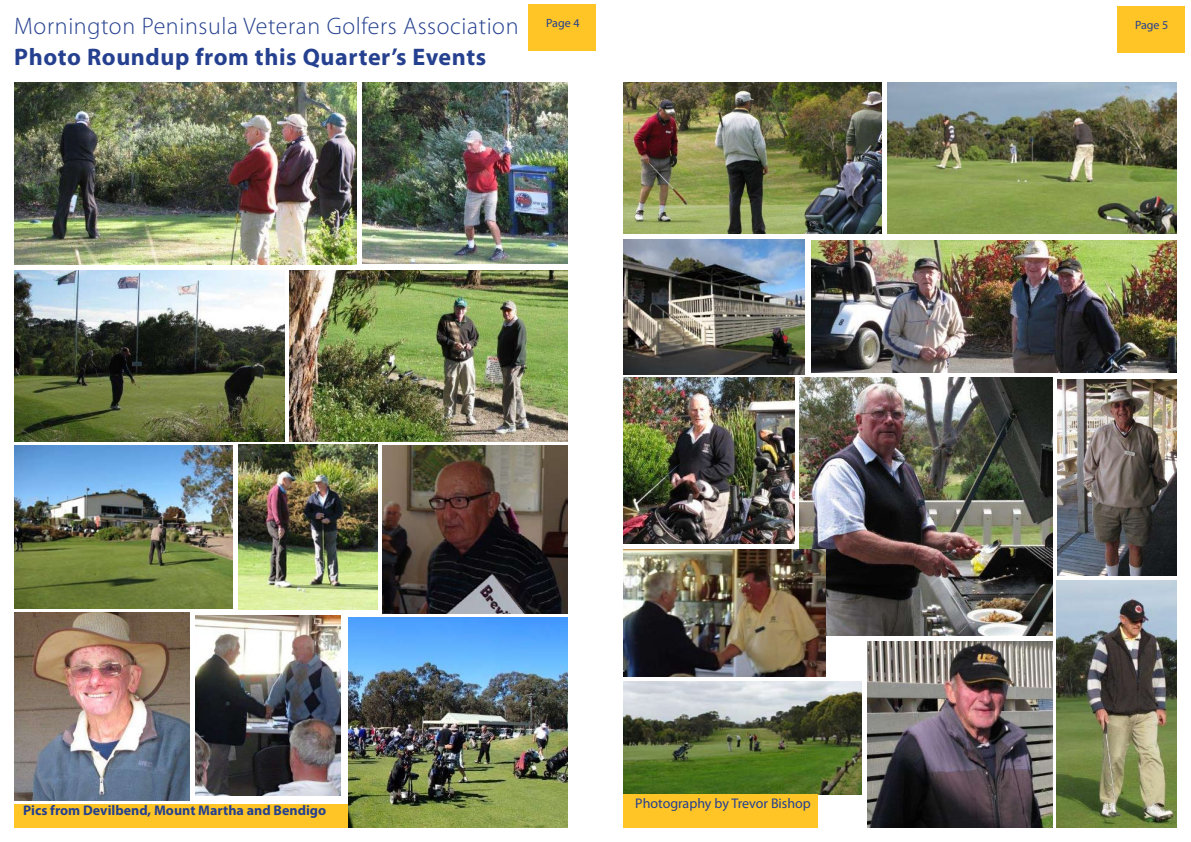
<style>
.page{position:relative;width:1191px;height:842px;background:#fff}
.page>*{position:absolute;margin:0;border:0;box-sizing:border-box;transform-origin:0 0}
.t1{font:300 24px "Myriad Pro";letter-spacing:.025em;color:#24408f}
.t2{font:700 24px "Myriad Pro";letter-spacing:.025em;color:#24408f}
.t3{font:700 14px "Myriad Pro";color:#24408f}
.t4{font:14px "Myriad Pro";color:#24408f}
.t5{font:12px "Myriad";color:#24408f}
</style>
<div class="page">
<div style="left:1117px;top:6px;width:67px;height:47px;background:#ffc425"></div>
<div style="left:14px;top:804px;width:382px;height:24px;background:#ffc425"></div>
<img style="left:383px;top:445px;width:184px;height:168px">
<img style="left:349px;top:617px;width:218px;height:211px">
<img style="left:196px;top:615px;width:144px;height:180px">
<img style="left:14px;top:82px;width:343px;height:182px">
<img style="left:14px;top:271px;width:270px;height:170px">
<img style="left:362px;top:82px;width:205px;height:182px">
<img style="left:289px;top:270px;width:278px;height:171px">
<img style="left:14px;top:445px;width:218px;height:164px">
<img style="left:239px;top:444px;width:138px;height:165px">
<img style="left:14px;top:612px;width:175px;height:188px">
<img style="left:624px;top:239px;width:180px;height:135px">
<img style="left:887px;top:82px;width:289px;height:151px">
<img style="left:624px;top:377px;width:170px;height:166px">
<img style="left:1056px;top:580px;width:120px;height:248px">
<img style="left:867px;top:642px;width:186px;height:186px">
<img style="left:1057px;top:380px;width:119px;height:195px">
<img style="left:811px;top:241px;width:365px;height:131px">
<img style="left:624px;top:681px;width:237px;height:114px">
<img style="left:624px;top:82px;width:258px;height:151px">
<img style="left:799px;top:377px;width:254px;height:258px">
<img style="left:624px;top:549px;width:201px;height:128px">
<div style="left:528px;top:4px;width:67px;height:47px;background:#ffc425"></div>
<div style="left:624px;top:795px;width:194px;height:33px;background:#ffc425"></div>
<p class="t1" style="left:14px;top:12px;width:506px">Mornington Peninsula Veteran Golfers Association</p>
<p class="t2" style="left:14px;top:41px;width:473px">Photo Roundup from this Quarter’s Events</p>
<p class="t5" style="left:546px;top:17px;width:35px">Page 4</p>
<p class="t3" style="left:23px;top:801px;width:304px">Pics from Devilbend, Mount Martha and Bendigo</p>
<p class="t4" style="left:635px;top:795px;width:177px">Photography by Trevor Bishop</p>
<p class="t5" style="left:1135px;top:19px;width:35px">Page 5</p>
</div>
